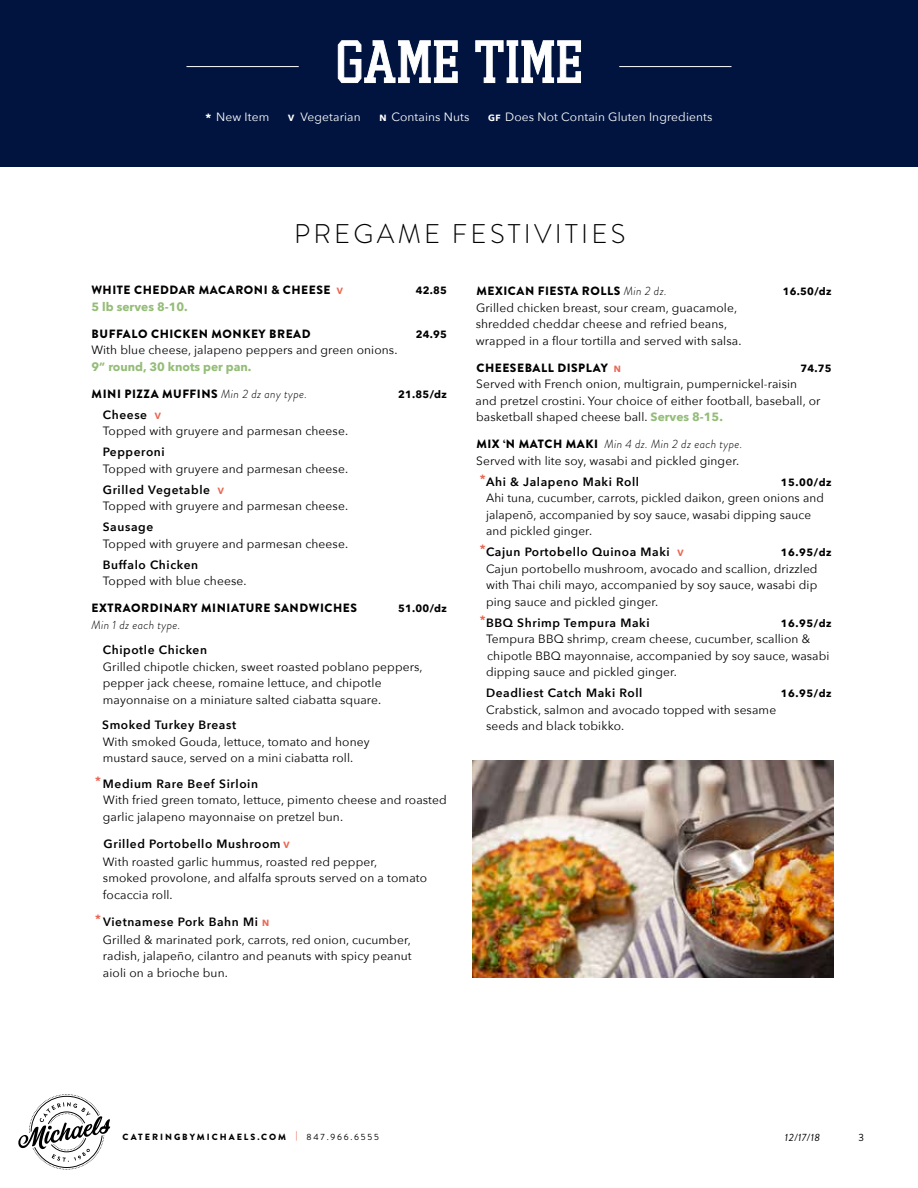
<style>
.page{position:relative;width:918px;height:1188px;background:#fff}
.page>*{position:absolute;margin:0;border:0;box-sizing:border-box;transform-origin:0 0}
.t1{font:57.9px "Player";letter-spacing:.015em;color:#fff}
.t2{font:300 27px "Brandon Grotesque";letter-spacing:.12em;color:#000}
.t3{font:12px/16.5px "Avenir Next";letter-spacing:.01em;color:#000}
.t4{font:900 12px "Brandon Grotesque";letter-spacing:.045em;color:#000}
.t5{font:600 12px "Avenir Next";letter-spacing:.05em;color:#000}
.t6{font:12px "Avenir Next";letter-spacing:.01em;color:#fff}
.t7{font:italic 300 12px "Brandon Grotesque";letter-spacing:.025em;color:#000}
.t8{font:700 12px "Avenir Next";color:#94bd78}
.t9{font:700 10.5px "Avenir Next";letter-spacing:.025em;color:#000}
.t10{font:italic 10.5px "Brandon Grotesque";color:#000}
.t11{font:10.5px "Brandon Grotesque";color:#000}
.t12{font:900 9px "Brandon Grotesque";letter-spacing:.22em;color:#000}
.s1{font-weight:700}
.s2{font-weight:700;font-size:9px}
.s3{font-family:"Avenir Next";font-weight:700;font-size:9px;color:#ea6752}
.s4{font-weight:300;font-style:italic}
.s5{font-weight:600}
.s6{font-weight:700;font-size:9px;color:#ea6752}
.s7{font-weight:700;color:#94bd78}
.s8{font-weight:900;font-style:normal}
.s9{color:#ea6752}
.s10{font-weight:400}
</style>
<div class="page">
<svg style="left:18px;top:1094px;width:92px;height:76px"></svg>
<div style="left:0;top:0;width:918px;height:166px;background:#00143f"></div>
<hr style="left:619px;top:66px;width:113px;height:1px;background:#fff">
<hr style="left:186px;top:66px;width:113px;height:1px;background:#fff">
<svg style="left:338px;top:40px;width:120px;height:43px"></svg>
<svg style="left:475px;top:40px;width:106px;height:43px"></svg>
<img style="left:472px;top:760px;width:362px;height:217px">
<h1 class="t1" style="left:335px;top:28px;width:249px">GAME TIME</h1>
<p class="t6" style="left:205px;top:107px;width:65px"><span class="s1">*</span> New Item</p>
<p class="t6" style="left:288px;top:107px;width:74px"><span class="s2">V</span> Vegetarian</p>
<p class="t6" style="left:380px;top:107px;width:91px"><span class="s2">N</span> Contains Nuts</p>
<p class="t6" style="left:488px;top:107px;width:226px"><span class="s2">GF</span> Does Not Contain Gluten Ingredients</p>
<h2 class="t2" style="left:294px;top:215px;width:333px">PREGAME FESTIVITIES</h2>
<p class="t4" style="left:91px;top:281px;width:253px">WHITE CHEDDAR MACARONI &amp; CHEESE <span class="s3">V</span></p>
<p class="t9" style="left:416px;top:281px;width:33px">42.85</p>
<p class="t8" style="left:92px;top:296px;width:98px">5 lb serves 8-10.</p>
<p class="t4" style="left:92px;top:325px;width:220px">BUFFALO CHICKEN MONKEY BREAD</p>
<p class="t9" style="left:416px;top:325px;width:33px">24.95</p>
<p class="t3" style="left:91px;top:341px;width:308px">With blue cheese, jalapeno peppers and green onions.</p>
<p class="t8" style="left:92px;top:356px;width:162px">9” round, 30 knots per pan.</p>
<p class="t4" style="left:92px;top:385px;width:217px">MINI PIZZA MUFFINS <span class="s4">Min 2 dz any type.</span></p>
<p class="t9" style="left:398px;top:385px;width:50px">21.85/dz</p>
<p class="t3" style="left:103px;top:406px;width:247px"><span class="s5">Cheese</span> <span class="s6">V<br></span>Topped with gruyere and parmesan cheese.</p>
<p class="t5" style="left:103px;top:442px;width:63px">Pepperoni</p>
<p class="t3" style="left:103px;top:457px;width:247px;line-height:21px">Topped with gruyere and parmesan cheese.<br><span class="s5">Grilled Vegetable</span> <span class="s6">V</span></p>
<p class="t3" style="left:103px;top:497px;width:247px">Topped with gruyere and parmesan cheese.</p>
<p class="t5" style="left:103px;top:517px;width:52px">Sausage</p>
<p class="t3" style="left:103px;top:535px;width:247px">Topped with gruyere and parmesan cheese.</p>
<p class="t5" style="left:103px;top:554px;width:97px">Buffalo Chicken</p>
<p class="t3" style="left:103px;top:572px;width:145px">Topped with blue cheese.</p>
<p class="t4" style="left:92px;top:599px;width:267px">EXTRAORDINARY MINIATURE SANDWICHES</p>
<p class="t9" style="left:398px;top:599px;width:50px">51.00/dz</p>
<p class="t7" style="left:91px;top:616px;width:91px">Min 1 dz each type.</p>
<p class="t5" style="left:103px;top:640px;width:106px">Chipotle Chicken</p>
<p class="t3" style="left:103px;top:658px;width:321px">Grilled chipotle chicken, sweet roasted poblano peppers, pepper jack cheese, romaine lettuce, and chipotle mayonnaise on a miniature salted ciabatta square.</p>
<p class="t5" style="left:102px;top:715px;width:135px">Smoked Turkey Breast</p>
<p class="t3" style="left:103px;top:733px;width:268px">With smoked Gouda, lettuce, tomato and honey mustard sauce, served on a mini ciabatta roll.</p>
<p class="t3" style="left:103px;top:775px;width:345px;text-indent:-8px"><sup>*</sup> <span class="s5">Medium Rare Beef Sirloin<br></span>With fried green tomato, lettuce, pimento cheese and roasted garlic jalapeno mayonnaise on pretzel bun.</p>
<p class="t3" style="left:103px;top:834px;width:276px;line-height:18px"><span class="s5">Grilled Portobello Mushroom</span> <span class="s6">V<br></span>With roasted garlic hummus, roasted red pepper,</p>
<p class="t3" style="left:103px;top:869px;width:326px">smoked provolone, and alfalfa sprouts served on a tomato focaccia roll.</p>
<p class="t3" style="left:103px;top:912px;width:310px;line-height:18px;text-indent:-8px"><sup>*</sup> <span class="s5">Vietnamese Pork Bahn Mi</span> <span class="s6">N<br></span>Grilled &amp; marinated pork, carrots, red onion, cucumber,</p>
<p class="t3" style="left:103px;top:947px;width:310px">radish, jalapeño, cilantro and peanuts with spicy peanut aioli on a brioche bun.</p>
<p class="t4" style="left:476px;top:283px;width:192px">MEXICAN FIESTA ROLLS <span class="s4">Min 2 dz.</span></p>
<p class="t9" style="left:783px;top:283px;width:50px">16.50/dz</p>
<p class="t3" style="left:476px;top:299px;width:267px">Grilled chicken breast, sour cream, guacamole, shredded cheddar cheese and refried beans, wrapped in a flour tortilla and served with salsa.</p>
<p class="t4" style="left:476px;top:359px;width:146px">CHEESEBALL DISPLAY <span class="s3">N</span></p>
<p class="t9" style="left:800px;top:359px;width:33px">74.75</p>
<p class="t3" style="left:476px;top:375px;width:347px">Served with French onion, multigrain, pumpernickel-raisin and pretzel crostini. Your choice of either football, baseball, or basketball shaped cheese ball. <span class="s7">Serves 8-15.</span></p>
<p class="t7" style="left:476px;top:436px;width:268px"><span class="s8">MIX ‘N MATCH MAKI</span> Min 4 dz. Min 2 dz each type.</p>
<p class="t3" style="left:476px;top:450px;width:265px;line-height:21px">Served with lite soy, wasabi and pickled ginger. <sup>*</sup><span class="s5">Ahi &amp; Jalapeno Maki Roll</span></p>
<p class="t9" style="left:781px;top:473px;width:52px">15.00/dz</p>
<p class="t3" style="left:486px;top:489px;width:339px">Ahi tuna, cucumber, carrots, pickled daikon, green onions and jalapenõ, accompanied by soy sauce, wasabi dipping sauce and pickled ginger.</p>
<p class="t5" style="left:480px;top:542px;width:205px"><sup>*</sup>Cajun Portobello Quinoa Maki <span class="s6">V</span></p>
<p class="t9" style="left:781px;top:544px;width:52px">16.95/dz</p>
<p class="t3" style="left:486px;top:560px;width:333px;text-align:justify">Cajun portobello mushroom, avocado and scallion, drizzled with Thai chili mayo, accompanied by soy sauce, wasabi dip ping sauce and pickled ginger.</p>
<p class="t5" style="left:480px;top:612px;width:171px"><sup>*</sup>BBQ Shrimp Tempura Maki</p>
<p class="t9" style="left:781px;top:614px;width:52px">16.95/dz</p>
<p class="t3" style="left:486px;top:630px;width:345px">Tempura BBQ shrimp, cream cheese, cucumber, scallion &amp; chipotle BBQ mayonnaise, accompanied by soy sauce, wasabi dipping sauce and pickled ginger.</p>
<p class="t5" style="left:486px;top:683px;width:158px">Deadliest Catch Maki Roll</p>
<p class="t9" style="left:781px;top:685px;width:52px">16.95/dz</p>
<p class="t3" style="left:486px;top:701px;width:292px">Crabstick, salmon and avocado topped with sesame seeds and black tobikko.</p>
<p class="t12" style="left:123px;top:1130px;width:258px">CATERINGBYMICHAELS.COM <span class="s9">|</span> <span class="s10">847.966.6555</span></p>
<p class="t10" style="left:785px;top:1130px;width:37px">12/17/18</p>
<p class="t11" style="left:858px;top:1130px;width:7px">3</p>
</div>
